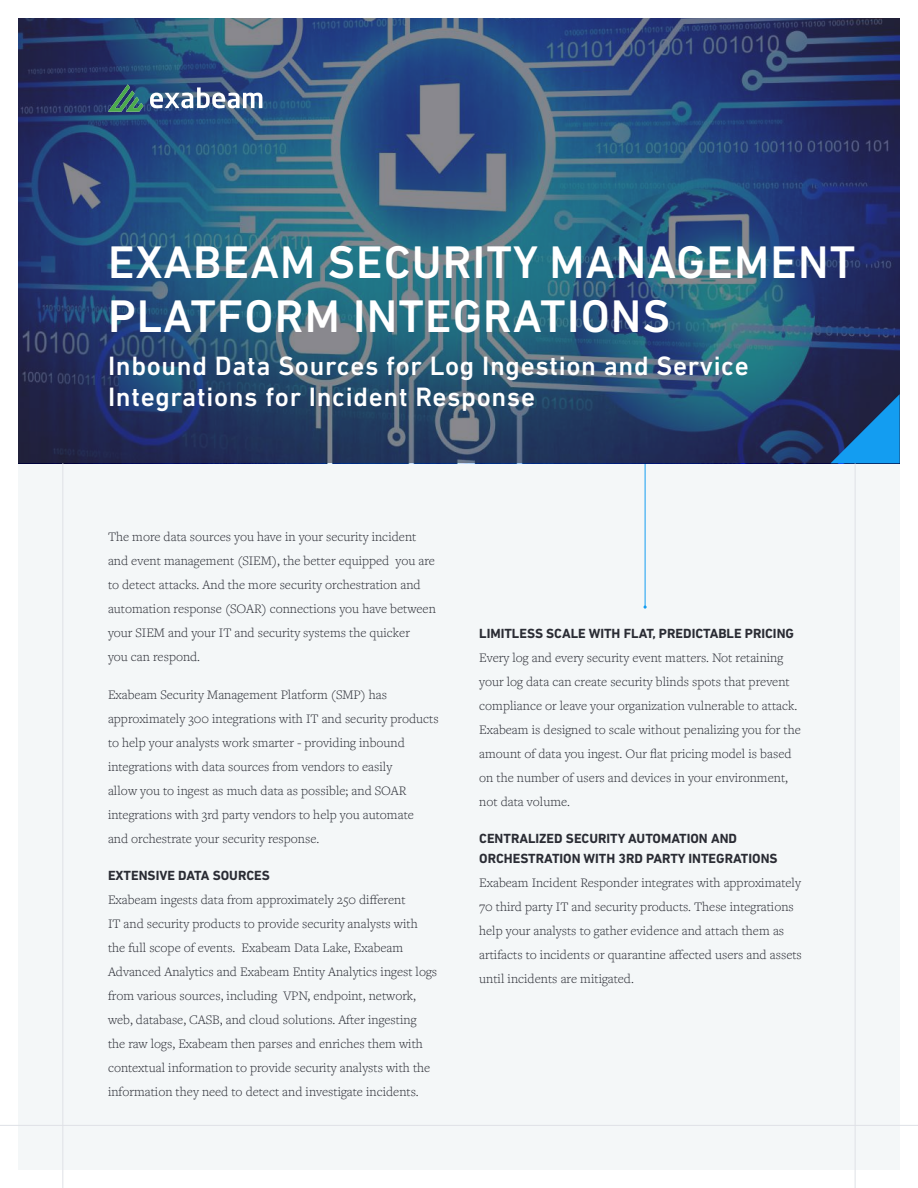
<style>
.page{position:relative;width:918px;height:1188px;background:#fff}
.page>*{position:absolute;margin:0;border:0;box-sizing:border-box;transform-origin:0 0}
.t1{font:500 46.5px/54px "DIN Next LT Pro";letter-spacing:.025em;color:#fff}
.t2{font:500 27px/31.5px "DIN Next LT Pro";letter-spacing:.025em;color:#fff}
.t3{font:300 13.5px/24px "Freight Text Pro";color:#2a2c34}
.t4{font:700 13.5px/19.5px "DIN Next LT Pro";color:#2a2c34}
</style>
<div class="page">
<div style="left:18px;top:463px;width:882px;height:707px;background:#f4f7f8"></div>
<hr style="left:645px;top:441px;width:1px;height:166px;background:#139df1">
<svg style="left:18px;top:18px;width:882px;height:445px;background:#2d4f76"></svg>
<hr style="left:0;top:1125px;width:918px;height:1px;background:#dfe1e6">
<hr style="left:63px;top:463px;width:1px;height:725px;background:#dfe1e6">
<hr style="left:855px;top:463px;width:1px;height:725px;background:#dfe1e6">
<svg style="left:108px;top:84px;width:35px;height:28px"></svg>
<svg style="left:150px;top:87px;width:112px;height:21px"></svg>
<svg style="left:831px;top:394px;width:69px;height:69px;background:#195f9b"></svg>
<h1 class="t1" style="left:108px;top:239px;width:749px">EXABEAM SECURITY MANAGEMENT<br>PLATFORM INTEGRATIONS</h1>
<h2 class="t2" style="left:108px;top:352px;width:642px">Inbound Data Sources for Log Ingestion and Service<br>Integrations for Incident Response</h2>
<p class="t3" style="left:108px;top:526px;width:329px">The more data sources you have in your security incident and event management (SIEM), the better equipped you are to detect attacks. And the more security orchestration and automation response (SOAR) connections you have between your SIEM and your IT and security systems the quicker<br>you can respond.</p>
<p class="t3" style="left:108px;top:684px;width:332px">Exabeam Security Management Platform (SMP) has approximately 300 integrations with IT and security products to help your analysts work smarter - providing inbound integrations with data sources from vendors to easily<br>allow you to ingest as much data as possible; and SOAR integrations with 3rd party vendors to help you automate<br>and orchestrate your security response.</p>
<p class="t4" style="left:108px;top:866px;width:163px">EXTENSIVE DATA SOURCES</p>
<p class="t3" style="left:108px;top:889px;width:331px">Exabeam ingests data from approximately 250 different<br>IT and security products to provide security analysts with the full scope of events. Exabeam Data Lake, Exabeam Advanced Analytics and Exabeam Entity Analytics ingest logs from various sources, including VPN, endpoint, network, web, database, CASB, and cloud solutions. After ingesting<br>the raw logs, Exabeam then parses and enriches them with contextual information to provide security analysts with the information they need to detect and investigate incidents.</p>
<p class="t4" style="left:479px;top:624px;width:316px">LIMITLESS SCALE WITH FLAT, PREDICTABLE PRICING</p>
<p class="t3" style="left:479px;top:647px;width:323px">Every log and every security event matters. Not retaining your log data can create security blinds spots that prevent compliance or leave your organization vulnerable to attack.<br>Exabeam is designed to scale without penalizing you for the amount of data you ingest. Our flat pricing model is based on the number of users and devices in your environment, not data volume.</p>
<p class="t4" style="left:479px;top:829px;width:300px">CENTRALIZED SECURITY AUTOMATION AND<br>ORCHESTRATION WITH 3RD PARTY INTEGRATIONS</p>
<p class="t3" style="left:479px;top:872px;width:324px">Exabeam Incident Responder integrates with approximately 70 third party IT and security products. These integrations help your analysts to gather evidence and attach them as artifacts to incidents or quarantine affected users and assets until incidents are mitigated.</p>
</div>
